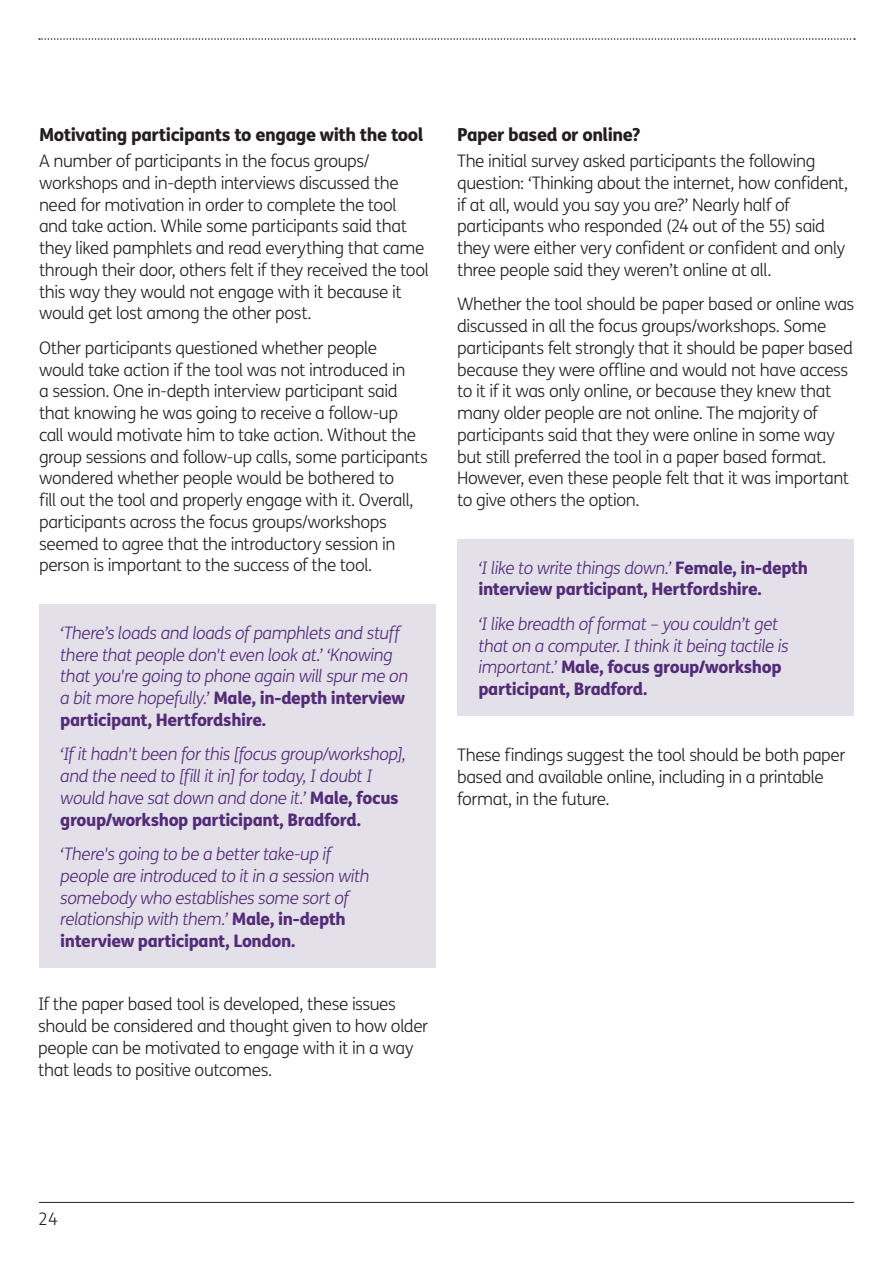
<style>
.page{position:relative;width:893px;height:1263px;background:#fff}
.page>*{position:absolute;margin:0;border:0;box-sizing:border-box;transform-origin:0 0}
.t1{font:800 18px "FS Me";letter-spacing:-.025em;color:#231f20}
.t2{font:300 17.25px/21.8px "FS Me";letter-spacing:-.025em;color:#231f20}
.t3{font:italic 300 17.25px/21.8px "FS Me";letter-spacing:-.025em;color:#522c77}
.t4{font:800 17.25px/21.8px "FS Me";letter-spacing:-.025em;color:#522c77}
.s1{font-weight:800;font-style:normal}
.s2{font-weight:300;font-style:italic}
</style>
<div class="page">
<hr style="left:39px;top:1202px;width:815px;height:1px;background:#231f20">
<svg style="left:39px;top:38px;width:816px;height:2px"></svg>
<div style="left:39px;top:604px;width:397px;height:364px;background:#e4e0ea"></div>
<div style="left:457px;top:539px;width:397px;height:177px;background:#e4e0ea"></div>
<p class="t1" style="left:39px;top:123px;width:386px">Motivating participants to engage with the tool</p>
<p class="t2" style="left:39px;top:151px;width:392px">A number of participants in the focus groups/ workshops and in-depth interviews discussed the need for motivation in order to complete the tool and take action. While some participants said that they liked pamphlets and read everything that came through their door, others felt if they received the tool this way they would not engage with it because it would get lost among the other post.</p>
<p class="t2" style="left:39px;top:337px;width:390px">Other participants questioned whether people<br>would take action if the tool was not introduced in<br>a session. One in-depth interview participant said that knowing he was going to receive a follow-up<br>call would motivate him to take action. Without the group sessions and follow-up calls, some participants wondered whether people would be bothered to<br>fill out the tool and properly engage with it. Overall, participants across the focus groups/workshops seemed to agree that the introductory session in person is important to the success of the tool.</p>
<p class="t3" style="left:60px;top:621px;width:350px">‘There’s loads and loads of pamphlets and stuff there that people don't even look at.’ ‘Knowing that you're going to phone again will spur me on a bit more hopefully.’ <span class="s1">Male, in-depth interview participant, Hertfordshire.</span></p>
<p class="t3" style="left:60px;top:743px;width:347px">‘If it hadn't been for this [focus group/workshop], and the need to [fill it in] for today, I doubt I would have sat down and done it.’ <span class="s1">Male, focus group/workshop participant, Bradford.</span></p>
<p class="t3" style="left:60px;top:843px;width:311px">‘There's going to be a better take-up if people are introduced to it in a session with somebody who establishes some sort of relationship with them.’ <span class="s1">Male, in-depth interview participant, London.</span></p>
<p class="t2" style="left:38px;top:994px;width:391px">If the paper based tool is developed, these issues should be considered and thought given to how older people can be motivated to engage with it in a way that leads to positive outcomes.</p>
<p class="t1" style="left:457px;top:123px;width:185px">Paper based or online?</p>
<p class="t2" style="left:457px;top:151px;width:392px">The initial survey asked participants the following question: ‘Thinking about the internet, how confident, if at all, would you say you are?’ Nearly half of participants who responded (24 out of the 55) said they were either very confident or confident and only three people said they weren’t online at all.</p>
<p class="t2" style="left:457px;top:294px;width:399px">Whether the tool should be paper based or online was discussed in all the focus groups/workshops. Some participants felt strongly that it should be paper based because they were offline and would not have access to it if it was only online, or because they knew that many older people are not online. The majority of participants said that they were online in some way but still preferred the tool in a paper based format.<br>However, even these people felt that it was important to give others the option.</p>
<p class="t4" style="left:478px;top:557px;width:331px"><span class="s2">‘I like to write things down.’</span> Female, in-depth interview participant, Hertfordshire.</p>
<p class="t3" style="left:478px;top:612px;width:312px">‘I like breadth of format – you couldn’t get that on a computer. I think it being tactile is important.’ <span class="s1">Male, focus group/workshop participant, Bradford.</span></p>
<p class="t2" style="left:457px;top:745px;width:390px">These findings suggest the tool should be both paper based and available online, including in a printable format, in the future.</p>
<p class="t2" style="left:38px;top:1208px;width:21px">24</p>
</div>
